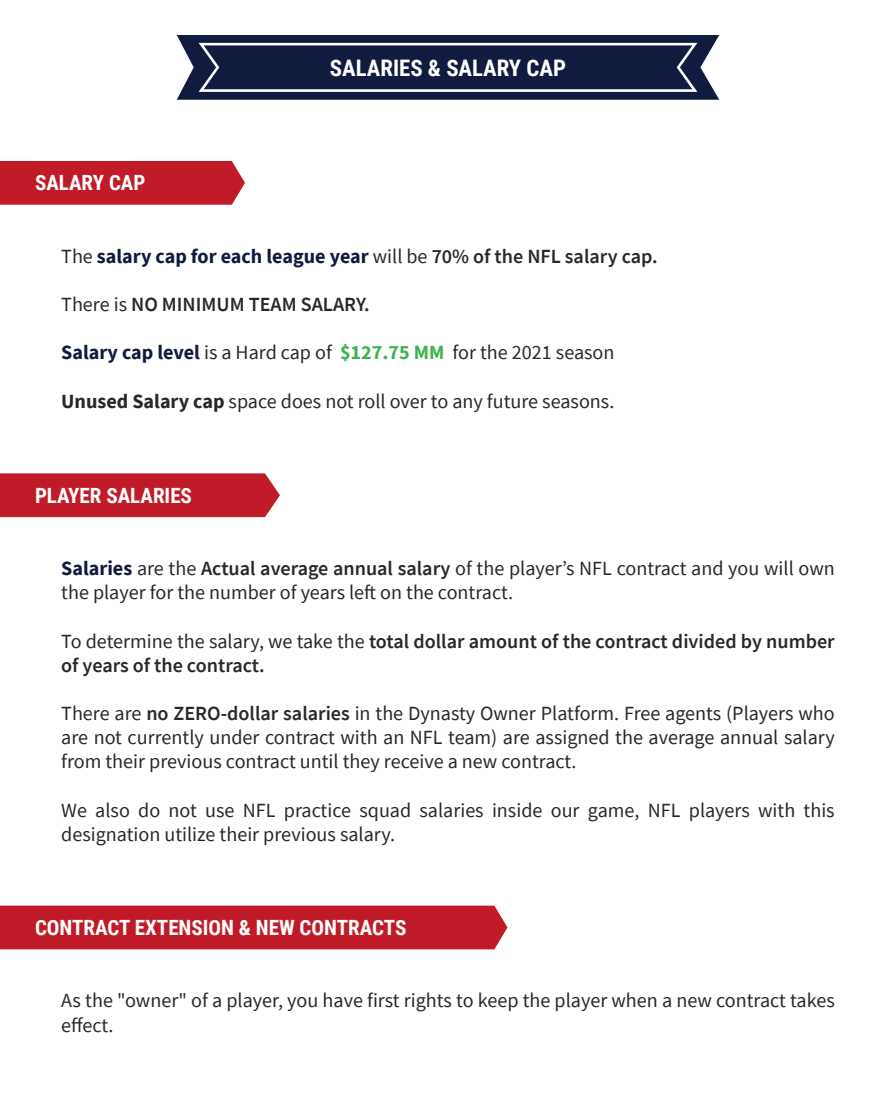
<style>
.page{position:relative;width:896px;height:1120px;background:#fff}
.page>*{position:absolute;margin:0;border:0;box-sizing:border-box;transform-origin:0 0}
.t1{font:700 22.75px "Roboto Condensed";color:#fff}
.t2{font:700 21px "Roboto Condensed";color:#fff}
.t3{font:20.12px/24.2px "Source Sans Pro";color:#282828}
.t4{font:600 20.12px/24.2px "Source Sans Pro";color:#282828}
.t5{font:700 20.12px "Source Sans Pro";color:#111b40}
.s1{font-weight:400;color:#282828}
.s2{font-weight:600;color:#282828}
.s3{font-weight:400}
.s4{font-weight:700;color:#111b40}
.s5{font-weight:700;color:#3fb34e}
.s6{font-weight:700}
.s7{font-weight:600}
</style>
<div class="page">
<div style="left:0;top:906px;width:508px;height:43px;background:#c21b28"></div>
<div style="left:0;top:473px;width:280px;height:44px;background:#c21b28"></div>
<div style="left:0;top:161px;width:245px;height:44px;background:#c21b28"></div>
<svg style="left:177px;top:35px;width:542px;height:65px;background:#2c3556"></svg>
<p class="t2" style="left:35px;top:168px;width:112px">SALARY CAP</p>
<p class="t1" style="left:330px;top:52px;width:238px">SALARIES &amp; SALARY CAP</p>
<p class="t5" style="left:61px;top:243px;width:598px"><span class="s1">The</span> salary cap for each league year <span class="s1">will be</span> <span class="s2">70% of the NFL salary cap.</span></p>
<p class="t4" style="left:61px;top:292px;width:310px"><span class="s3">There is</span> NO MINIMUM TEAM SALARY.</p>
<p class="t3" style="left:61px;top:341px;width:555px"><span class="s4">Salary cap level</span> is a Hard cap of <span class="s5">$127.75 MM</span> for the 2021 season</p>
<p class="t3" style="left:61px;top:389px;width:555px"><span class="s6">Unused Salary cap</span> space does not roll over to any future seasons.</p>
<p class="t2" style="left:35px;top:481px;width:158px">PLAYER SALARIES</p>
<p class="t3" style="left:61px;top:556px;width:775px"><span class="s4">Salaries</span> are the <span class="s7">Actual average annual salary</span> of the player’s NFL contract and you will own the player for the number of years left on the contract.</p>
<p class="t4" style="left:61px;top:629px;width:775px"><span class="s3">To determine the salary, we take the</span> total dollar amount of the contract divided by number of years of the contract.</p>
<p class="t3" style="left:61px;top:701px;width:775px;text-align:justify">There are <span class="s7">no ZERO-dollar salaries</span> in the Dynasty Owner Platform. Free agents (Players who are not currently under contract with an NFL team) are assigned the average annual salary from their previous contract until they receive a new contract.</p>
<p class="t3" style="left:61px;top:798px;width:775px">We also do not use NFL practice squad salaries inside our game, NFL players with this designation utilize their previous salary.</p>
<p class="t2" style="left:35px;top:913px;width:373px">CONTRACT EXTENSION &amp; NEW CONTRACTS</p>
<p class="t3" style="left:61px;top:989px;width:775px">As the "owner" of a player, you have first rights to keep the player when a new contract takes effect.</p>
</div>
